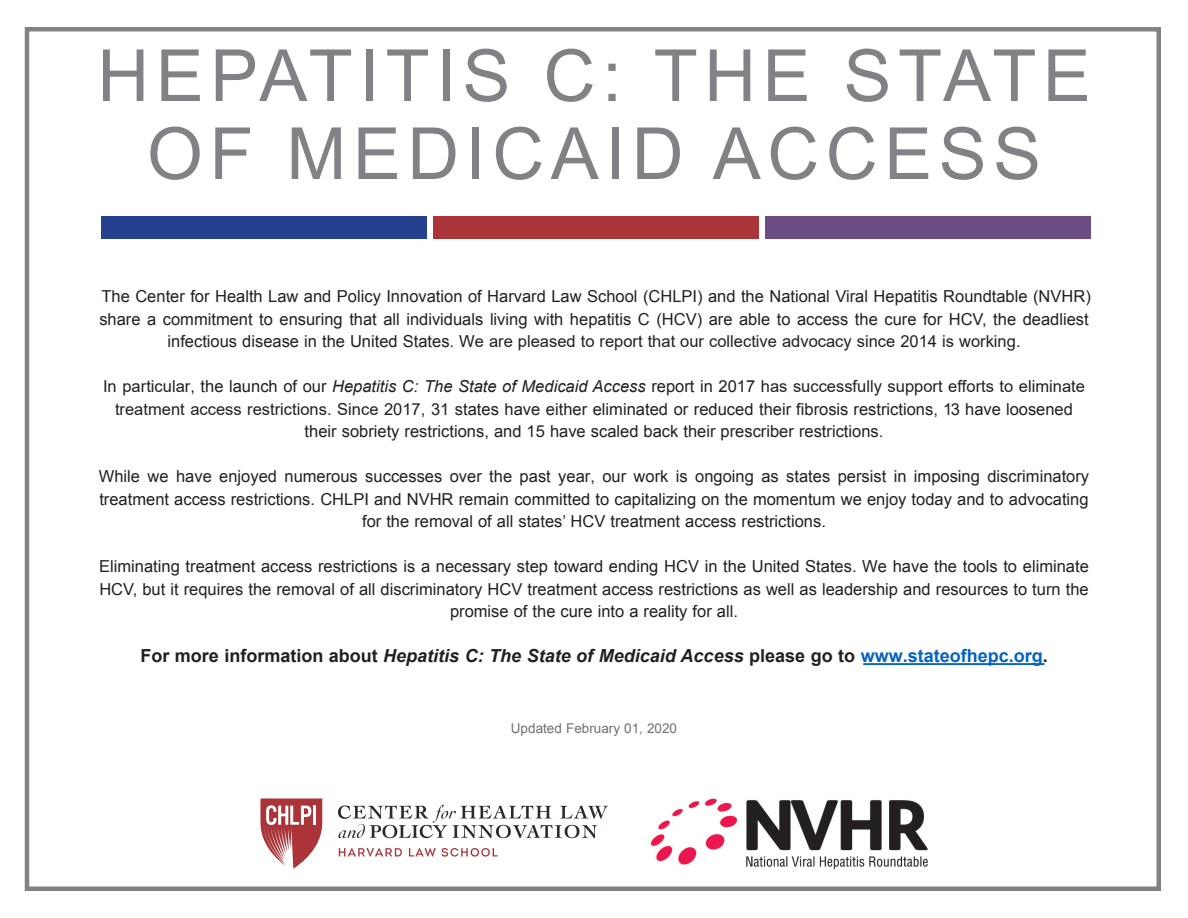
<style>
.page{position:relative;width:1188px;height:918px;background:#fff}
.page>*{position:absolute;margin:0;border:0;box-sizing:border-box;transform-origin:0 0}
.t1{font:72px/78px "Arial";letter-spacing:.09em;color:#808285;text-align:center}
.t2{font:italic 700 18px "Arial";color:#231f20}
.t3{font:16.5px/22.5px "Arial";color:#231f20;text-align:center}
.t4{font:13.5px "Arial";color:#6f7073}
.s1{font-style:italic}
.s2{font-style:normal}
.s3{font-style:normal;color:#0563c1}
</style>
<div class="page">
<div style="left:25px;top:27px;width:1136px;height:864px;border:4px solid #808285"></div>
<hr style="left:863px;top:663px;width:182px;height:2px;background:#0563c1">
<svg style="left:260px;top:798px;width:62px;height:71px"></svg>
<svg style="left:339px;top:848px;width:63px;height:9px"></svg>
<svg style="left:409px;top:848px;width:27px;height:9px"></svg>
<svg style="left:442px;top:848px;width:56px;height:9px"></svg>
<svg style="left:338px;top:805px;width:270px;height:33px"></svg>
<img style="left:651px;top:798px;width:277px;height:71px">
<div style="left:102px;top:216px;width:325px;height:23px;background:#25408f"></div>
<div style="left:765px;top:216px;width:326px;height:23px;background:#6c4c85"></div>
<div style="left:433px;top:216px;width:326px;height:23px;background:#ab3439"></div>
<p class="t1" style="left:97px;top:38px;width:995px">HEPATITIS C: THE STATE<br>OF MEDICAID ACCESS</p>
<p class="t3" style="left:99px;top:285px;width:993px">The Center for Health Law and Policy Innovation of Harvard Law School (CHLPI) and the National Viral Hepatitis Roundtable (NVHR) share a commitment to ensuring that all individuals living with hepatitis C (HCV) are able to access the cure for HCV, the deadliest infectious disease in the United States. We are pleased to report that our collective advocacy since 2014 is working.</p>
<p class="t3" style="left:103px;top:375px;width:983px">In particular, the launch of our <span class="s1">Hepatitis C: The State of Medicaid Access</span> report in 2017 has successfully support efforts to eliminate treatment access restrictions. Since 2017, 31 states have either eliminated or reduced their fibrosis restrictions, 13 have loosened their sobriety restrictions, and 15 have scaled back their prescriber restrictions.</p>
<p class="t3" style="left:99px;top:465px;width:992px">While we have enjoyed numerous successes over the past year, our work is ongoing as states persist in imposing discriminatory treatment access restrictions. CHLPI and NVHR remain committed to capitalizing on the momentum we enjoy today and to advocating for the removal of all states’ HCV treatment access restrictions.</p>
<p class="t3" style="left:99px;top:555px;width:991px">Eliminating treatment access restrictions is a necessary step toward ending HCV in the United States. We have the tools to eliminate<br>HCV, but it requires the removal of all discriminatory HCV treatment access restrictions as well as leadership and resources to turn the promise of the cure into a reality for all.</p>
<p class="t2" style="left:140px;top:644px;width:909px"><span class="s2">For more information about</span> Hepatitis C: The State of Medicaid Access <span class="s2">please go to</span> <span class="s3">www.stateofhepc.org</span><span class="s2">.</span></p>
<p class="t4" style="left:511px;top:719px;width:168px">Updated February 01, 2020</p>
</div>
